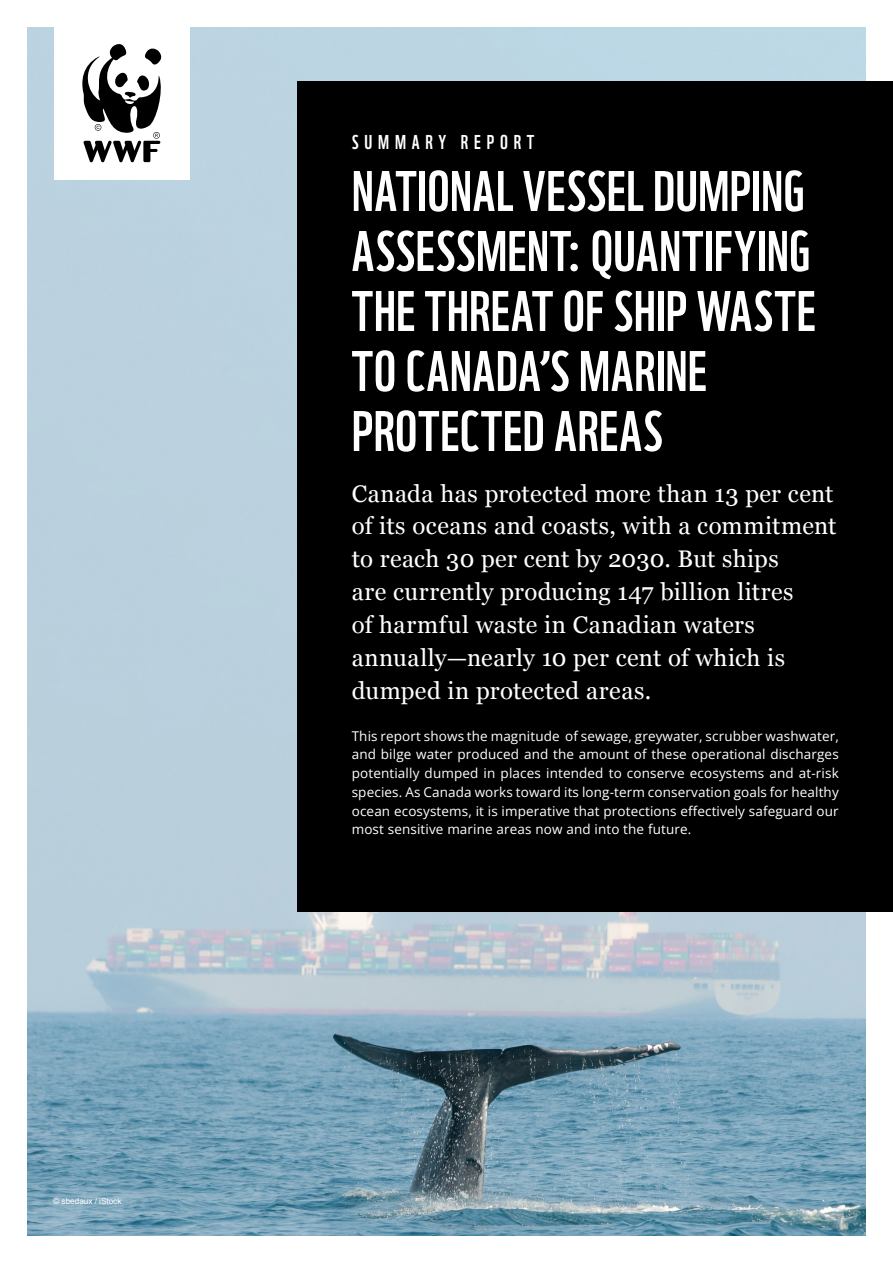
<style>
.page{position:relative;width:893px;height:1263px;background:#fff}
.page>*{position:absolute;margin:0;border:0;box-sizing:border-box;transform-origin:0 0}
.Heading_1{font:55.5px/60px "WWF";letter-spacing:.015em;color:#fff}
.Subhead{font:24px/32.8px "Georgia";letter-spacing:.015em;color:#fff}
.Top_Page_Runner{font:19.5px "WWF";letter-spacing:.3em;color:#fff}
.Bodycopy{font:13.5px/18.8px "Open Sans";letter-spacing:.01em;color:#fff;text-align:justify}
.Legal_Info{font:8.25px "Arial";letter-spacing:-.005em;color:#fff}
</style>
<div class="page">
<img style="left:28px;top:28px;width:837px;height:1207px">
<div style="left:298px;top:81px;width:595px;height:830px;background:#000"></div>
<div style="left:54px;top:27px;width:135px;height:152px;background:#fff"></div>
<svg style="left:82px;top:44px;width:80px;height:118px"></svg>
<p class="Legal_Info" style="left:53px;top:1196px;width:70px">© sbedaux / iStock</p>
<p class="Top_Page_Runner" style="left:352px;top:127px;width:184px">SUMMARY REPORT</p>
<p class="Heading_1" style="left:352px;top:156px;width:465px">NATIONAL VESSEL DUMPING<br>ASSESSMENT: QUANTIFYING<br>THE THREAT OF SHIP WASTE<br>TO CANADA’S MARINE<br>PROTECTED AREAS</p>
<p class="Subhead" style="left:352px;top:476px;width:486px">Canada has protected more than 13 per cent of its oceans and coasts, with a commitment to reach 30 per cent by 2030. But ships<br>are currently producing 147 billion litres<br>of harmful waste in Canadian waters annually—nearly 10 per cent of which is dumped in protected areas.</p>
<p class="Bodycopy" style="left:352px;top:726px;width:489px">This report shows the magnitude of sewage, greywater, scrubber washwater, and bilge water produced and the amount of these operational discharges potentially dumped in places intended to conserve ecosystems and at-risk species. As Canada works toward its long-term conservation goals for healthy ocean ecosystems, it is imperative that protections effectively safeguard our most sensitive marine areas now and into the future.</p>
</div>
